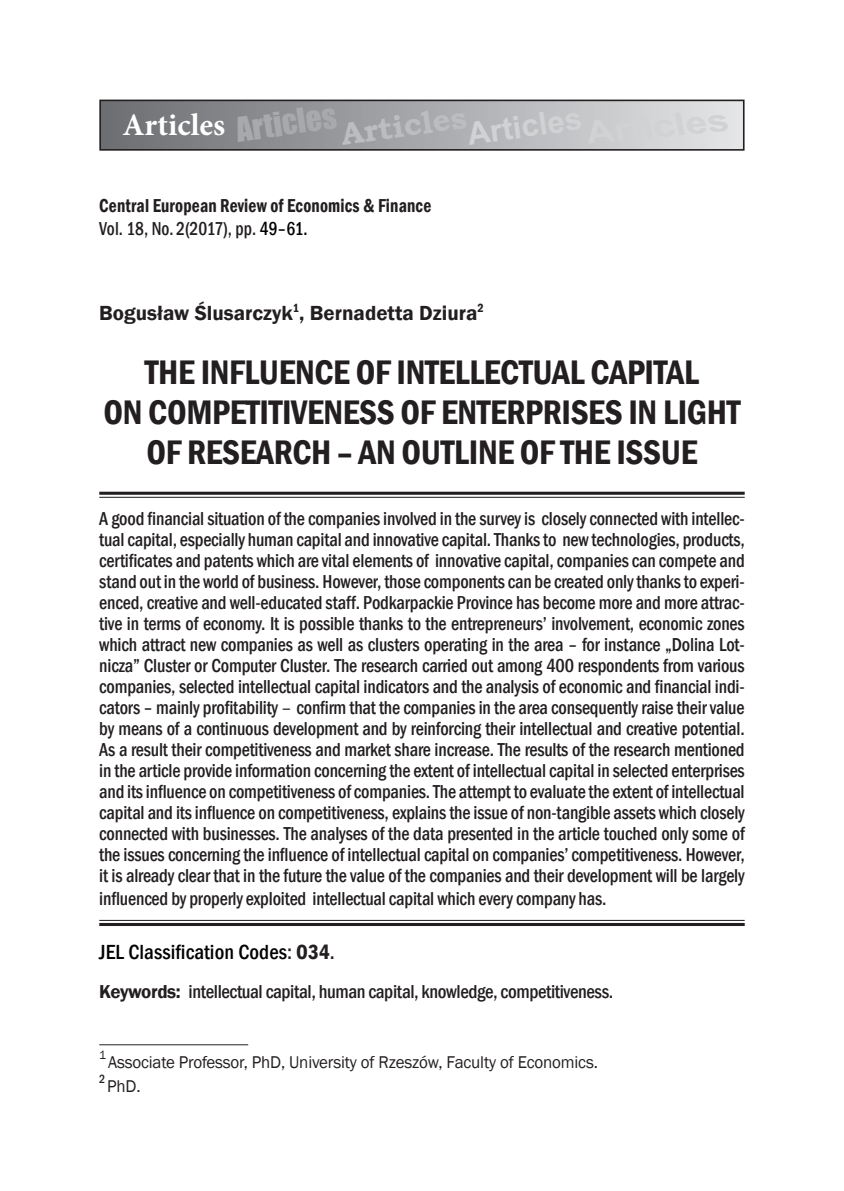
<style>
.page{position:relative;width:844px;height:1191px;background:#fff}
.page>*{position:absolute;margin:0;border:0;box-sizing:border-box;transform-origin:0 0}
.t1{font:600 condensed 35px "Franklin Gothic";letter-spacing:-.01em;color:#231f20}
.t2{font:700 31.32px "Minion Pro";color:#fff}
.t3{font:31.32px "Impact";color:#a8a9ad}
.t4{font:600 31.32px "Bookman Old Style";color:#bcbdc0}
.t5{font:700 31.32px "Arial";color:#d1d2d4}
.t6{font:600 21px "Franklin Gothic";color:#231f20}
.t7{font:500 condensed 21px "Franklin Gothic";letter-spacing:.005em;color:#000}
.t8{font:500 condensed 19.25px/21px "Franklin Gothic";letter-spacing:-.01em;color:#231f20;text-align:justify;scale:.95 1}
.t9{font:500 condensed 19.25px "Franklin Gothic";letter-spacing:-.01em;color:#231f20}
.t10{font:600 condensed 19.25px/22.8px "Franklin Gothic";letter-spacing:.01em;color:#231f20;scale:.9 1}
.t11{font:17.5px "Franklin Gothic";letter-spacing:-.01em;color:#231f20}
.t12{font:12.25px "Franklin Gothic";color:#231f20}
.t13{font:500 condensed 12.25px "Franklin Gothic";color:#231f20}
.s1{font-weight:500}
.s2{font-weight:500;color:#000}
.s3{font-stretch:normal}
.s4{font-weight:400;font-style:italic;font-stretch:normal}
.s5{color:#231f20}
.s6{font-weight:600;color:#231f20}
.s7{font-weight:600;font-stretch:normal}
</style>
<div class="page">
<hr style="left:99px;top:492px;width:645px;height:3px;background:#231f20">
<hr style="left:99px;top:497px;width:645px;height:1px;background:#231f20">
<hr style="left:99px;top:920px;width:645px;height:1px;background:#231f20">
<hr style="left:99px;top:923px;width:645px;height:3px;background:#231f20">
<hr style="left:99px;top:1044px;width:149px;height:1px;background:#231f20">
<div style="left:100px;top:100px;width:643px;height:50px;background:linear-gradient(to right,#6b6d70,#e4e5e7)"></div>
<div style="left:99px;top:100px;width:645px;height:51px;border:2px solid #231f20"></div>
<h2 class="t2" style="left:122px;top:106px;width:104px">Articles</h2>
<h2 class="t3" style="left:234px;top:113px;width:102px;rotate:-8deg">Articles</h2>
<h2 class="t4" style="left:339px;top:116px;width:128px;rotate:-8deg">Articles</h2>
<h2 class="t5" style="left:465px;top:116px;width:117px;rotate:-8deg">Articles</h2>
<p class="t10" style="left:99px;top:194px;width:370px">CENTRAL EUROPEAN REVIEW OF ECONOMICS &amp; FINANCE<br><span class="s1">Vol. 18, No. 2(2017), pp.</span> <span class="s2">49–61.</span></p>
<p class="t6" style="left:99px;top:300px;width:386px">Bogusław Ślusarczyk<sup>1</sup>, Bernadetta Dziura<sup>2</sup></p>
<h1 class="t1" style="left:145px;top:349px;width:153px">THE INFLUENCE</h1>
<h1 class="t1" style="left:356px;top:349px;width:344px">OF INTELLECTUAL CAPITAL</h1>
<h1 class="t1" style="left:103px;top:389px;width:196px">ON COMPETITIVENESS</h1>
<h1 class="t1" style="left:400px;top:389px;width:159px">OF ENTERPRISES</h1>
<h1 class="t1" style="left:628px;top:389px;width:113px">IN LIGHT</h1>
<h1 class="t1" style="left:146px;top:429px;width:59px">OF RESE</h1>
<h1 class="t1" style="left:256px;top:429px;width:440px">ARCH – AN OUTLINE OF THE ISSUE</h1>
<p class="t8" style="left:99px;top:508px;width:680px">A good financial situation of the companies involved in the survey is closely connected with intellec&shy;tual capital, especially human capital and innovative capital. Thanks to new technologies, products, certificates and patents which are vital elements of innovative capital, companies can compete and stand out in the world of business. However, those components can be created only thanks to experi&shy;enced, creative and well-educated staff. Podkarpackie Province has become more and more attrac&shy;tive in terms of economy. It is possible thanks to the entrepreneurs’ involvement, economic zones which attract new companies as well as clusters operating in the area – for instance <span class="s3">„</span>Dolina Lot&shy;nicza” Cluster or Computer Cluster. The research carried out among 400 respondents from various companies, selected intellectual capital indicators and the analysis of economic and financial indi&shy;cators – mainly profitability <span class="s4">–</span> confirm that the companies in the area consequently raise their value by means of a continuous development and by reinforcing their intellectual and creative potential.<br>As a result their competitiveness and market share increase. The results of the research mentioned in the article provide information concerning the extent of intellectual capital in selected enterprises and its influence on competitiveness of companies. The attempt to evaluate the extent of intellectual capital and its influence on competitiveness, explains the issue of non-tangible assets which closely connected with businesses. The analyses of the data presented in the article touched only some of the issues concerning the influence of intellectual capital on companies’ competitiveness. However, it is already clear that in the future the value of the companies and their development will be largely</p>
<p class="t8" style="left:99px;top:888px;width:535px">influenced by properly exploited intellectual capital which every company has.</p>
<p class="t7" style="left:99px;top:938px;width:237px">JEL Classification Codes<span class="s5">:</span> <span class="s6">O34</span><span class="s5">.</span></p>
<p class="t9" style="left:99px;top:979px;width:515px"><span class="s7">Keywords:</span> intellectual capital, human capital, knowledge, competitiveness.</p>
<p class="t12" style="left:99px;top:1047px;width:8px">1</p>
<p class="t11" style="left:108px;top:1050px;width:491px">Associate Professor, PhD, University of Rzeszów, Faculty of Economics.</p>
<p class="t13" style="left:99px;top:1070px;width:8px">2</p>
<p class="t11" style="left:107px;top:1075px;width:35px">PhD.</p>
</div>
